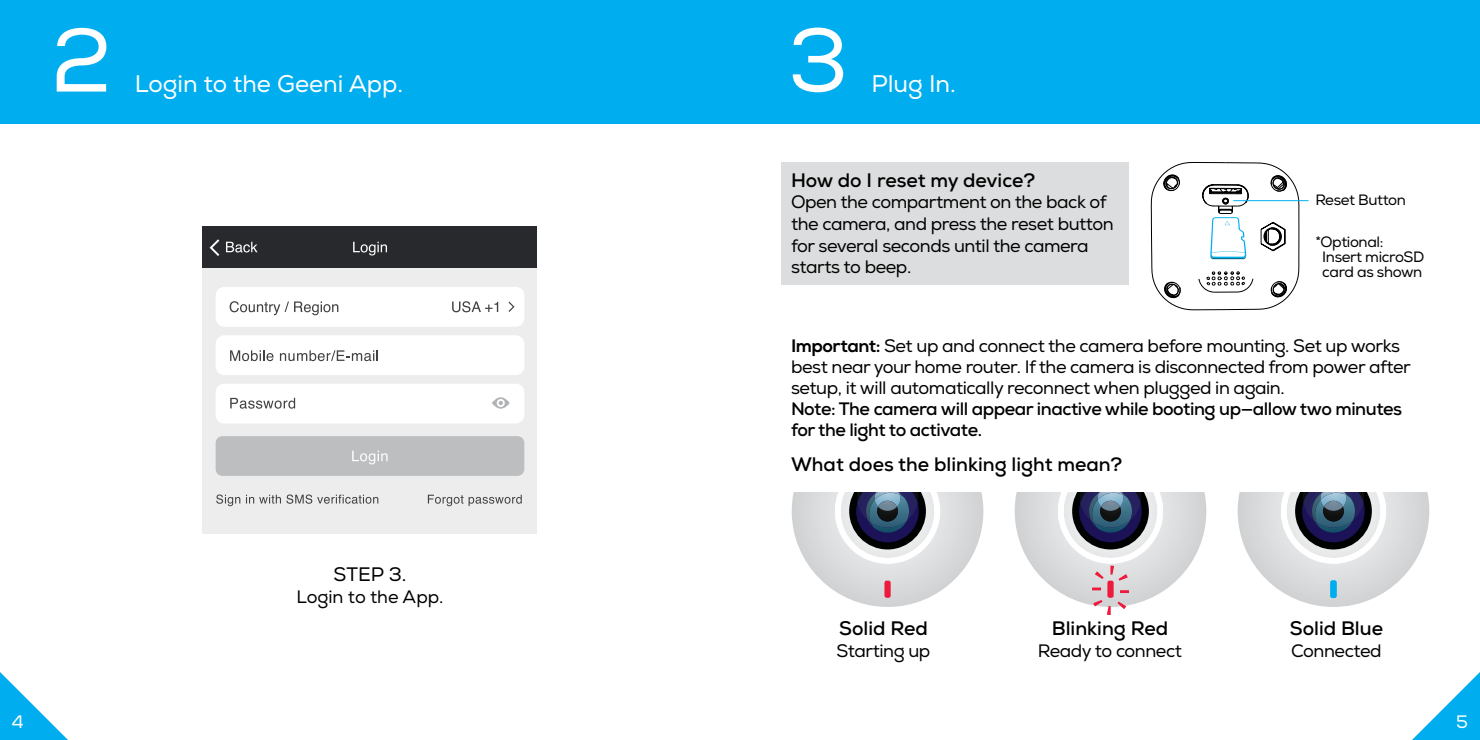
<style>
.page{position:relative;width:1480px;height:740px;background:#fff}
.page>*{position:absolute;margin:0;border:0;box-sizing:border-box;transform-origin:0 0}
.t1{font:90px "Nexa";color:#fff}
.t2{font:24px "Nexa";color:#fff}
.t3{font:700 19.5px "Nexa";color:#000}
.t4{font:19.5px "Nexa";color:#000}
.t5{font:18px/21.6px "Nexa";letter-spacing:-.025em;color:#000}
.t6{font:700 18px/21px "Nexa";letter-spacing:-.025em;color:#000}
.t7{font:18px "Nexa";color:#000}
.t8{font:18px "Nexa";color:#fff}
.t9{font:15px/15px "Nexa";letter-spacing:-.025em;color:#000}
.s1{font-weight:800}
</style>
<div class="page">
<svg style="left:1412px;top:672px;width:68px;height:68px"></svg>
<svg style="left:0;top:672px;width:68px;height:68px"></svg>
<div style="left:781px;top:162px;width:347px;height:122px;background:#dcddde"></div>
<svg style="left:792px;top:492px;width:191px;height:115px"></svg>
<img style="left:875px;top:500px;width:25px;height:7px">
<img style="left:875px;top:492px;width:25px;height:8px">
<img style="left:878px;top:501px;width:19px;height:10px">
<div style="left:884px;top:581px;width:6px;height:17px;background:#ed1a3b;border-radius:2px"></div>
<svg style="left:1237px;top:492px;width:192px;height:115px"></svg>
<img style="left:1320px;top:500px;width:26px;height:7px">
<img style="left:1320px;top:492px;width:26px;height:8px">
<img style="left:1324px;top:501px;width:19px;height:10px">
<svg style="left:1014px;top:492px;width:192px;height:123px"></svg>
<div style="left:203px;top:226px;width:334px;height:43px;background:#28292d"></div>
<svg style="left:353px;top:242px;width:34px;height:13px"></svg>
<div style="left:203px;top:269px;width:334px;height:265px;background:#ededee"></div>
<div style="left:216px;top:287px;width:308px;height:40px;background:#fff;border-radius:9px"></div>
<div style="left:216px;top:335px;width:308px;height:40px;background:#fff;border-radius:9px"></div>
<div style="left:216px;top:384px;width:308px;height:39px;background:#fff;border-radius:9px"></div>
<svg style="left:226px;top:242px;width:31px;height:10px"></svg>
<svg style="left:230px;top:301px;width:108px;height:14px"></svg>
<svg style="left:230px;top:350px;width:43px;height:11px"></svg>
<svg style="left:280px;top:350px;width:98px;height:11px"></svg>
<svg style="left:230px;top:398px;width:65px;height:11px"></svg>
<svg style="left:216px;top:494px;width:24px;height:12px"></svg>
<svg style="left:246px;top:494px;width:132px;height:10px"></svg>
<svg style="left:428px;top:495px;width:94px;height:11px"></svg>
<svg style="left:452px;top:301px;width:46px;height:11px"></svg>
<svg style="left:210px;top:239px;width:9px;height:17px"></svg>
<svg style="left:508px;top:302px;width:6px;height:10px"></svg>
<svg style="left:492px;top:397px;width:18px;height:12px"></svg>
<div style="left:216px;top:436px;width:308px;height:40px;background:#bcbec0;border-radius:7px"></div>
<svg style="left:352px;top:451px;width:35px;height:13px"></svg>
<div style="left:740px;top:0;width:740px;height:123px;background:#00aeef"></div>
<div style="left:0;top:0;width:740px;height:123px;background:#00aeef"></div>
<div style="left:1330px;top:580px;width:6px;height:18px;background:#00aeef;border-radius:2px"></div>
<svg style="left:1150px;top:162px;width:149px;height:149px"></svg>
<hr style="left:1233px;top:200px;width:75px;height:1px;background:#00aeef">
<h1 class="t1" style="left:51px;top:7px;width:62px">2</h1>
<h2 class="t2" style="left:135px;top:69px;width:270px">Login to the Geeni App.</h2>
<p class="t4" style="left:333px;top:563px;width:74px">STEP 3.</p>
<p class="t7" style="left:296px;top:586px;width:149px">Login to the App.</p>
<h1 class="t1" style="left:788px;top:7px;width:62px">3</h1>
<h2 class="t2" style="left:871px;top:69px;width:86px">Plug In.</h2>
<p class="t3" style="left:791px;top:167px;width:246px">How do I reset my device?</p>
<p class="t5" style="left:791px;top:192px;width:324px">Open the compartment on the back of the camera, and press the reset button for several seconds until the camera starts to beep.</p>
<p class="t9" style="left:1315px;top:193px;width:92px">Reset Button</p>
<p class="t9" style="left:1322px;top:234px;width:104px;text-indent:-7px">*Optional:<br>Insert microSD card as shown</p>
<p class="t5" style="left:791px;top:336px;width:621px"><span class="s1">Important:</span> Set up and connect the camera before mounting. Set up works best near your home router. If the camera is disconnected from power after setup, it will automatically reconnect when plugged in again.</p>
<p class="t6" style="left:791px;top:399px;width:613px">Note: The camera will appear inactive while booting up—allow two minutes for the light to activate.</p>
<p class="t3" style="left:791px;top:451px;width:333px">What does the blinking light mean?</p>
<p class="t3" style="left:839px;top:616px;width:90px">Solid Red</p>
<p class="t5" style="left:836px;top:640px;width:95px">Starting up</p>
<p class="t3" style="left:1052px;top:616px;width:118px">Blinking Red</p>
<p class="t5" style="left:1038px;top:640px;width:146px">Ready to connect</p>
<p class="t3" style="left:1290px;top:616px;width:95px">Solid Blue</p>
<p class="t5" style="left:1291px;top:640px;width:92px">Connected</p>
<p class="t8" style="left:12px;top:711px;width:13px">4</p>
<p class="t8" style="left:1456px;top:711px;width:13px">5</p>
</div>
